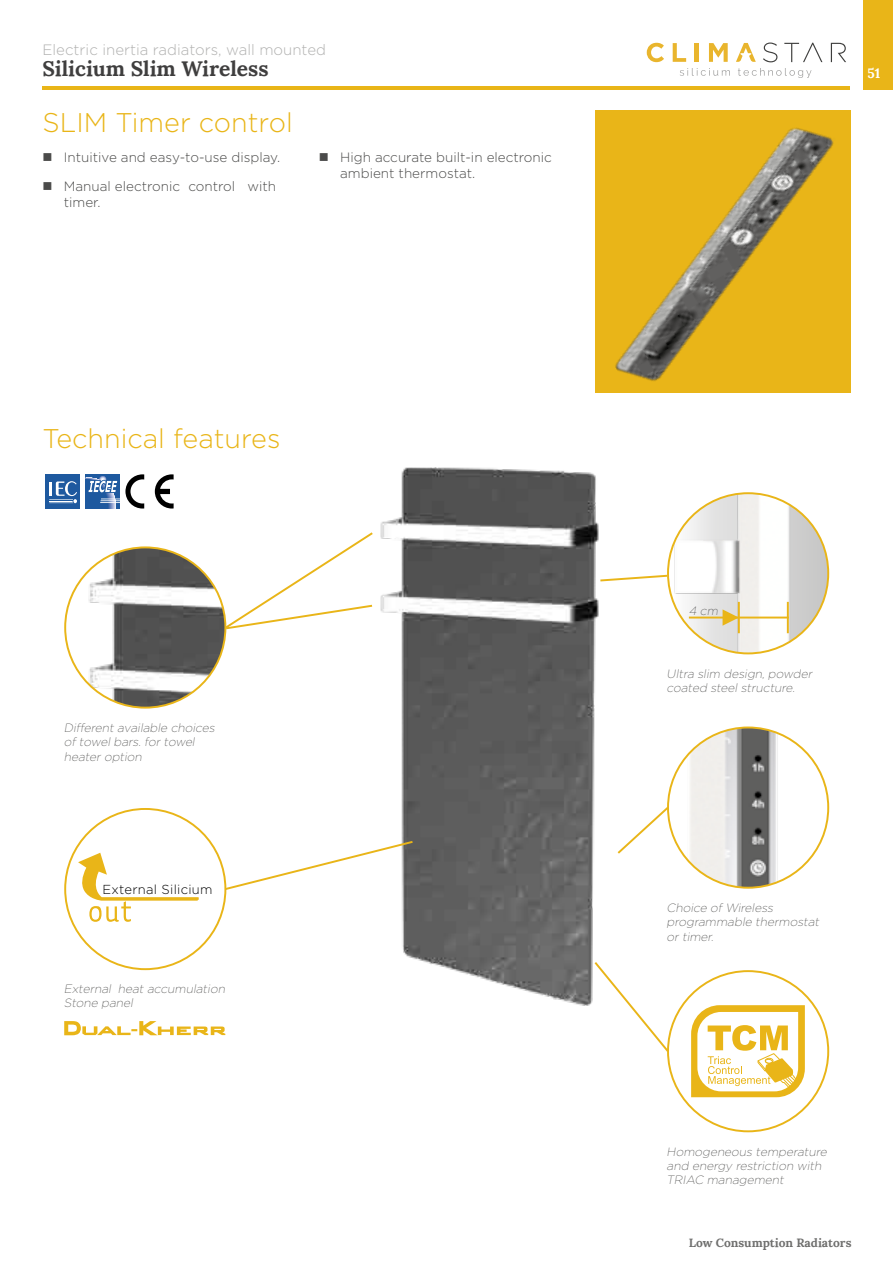
<style>
.page{position:relative;width:893px;height:1263px;background:#fff}
.page>*{position:absolute;margin:0;border:0;box-sizing:border-box;transform-origin:0 0}
.t1{font:300 27px "Gotham";color:#e9b518}
.t2{font:700 21px "Lora";color:#3f3e3e}
.t3{font:300 15px "Gotham";color:#b1b1b0}
.t4{font:300 13.5px/16.2px "Gotham";color:#4b4b4a}
.t5{font:700 13.5px "Lora";color:#fff}
.t6{font:300 13.05px "Gotham";letter-spacing:.02em;color:#000}
.t7{font:italic 200 12px/14.4px "Gotham";color:#4b4b4a}
.t8{font:700 12px "Lora";color:#6f6f6e}
</style>
<div class="page">
<img style="left:380px;top:467px;width:219px;height:539px">
<svg style="left:617px;top:807px;width:51px;height:47px"></svg>
<svg style="left:593px;top:960px;width:78px;height:92px"></svg>
<svg style="left:64px;top:1021px;width:161px;height:14px"></svg>
<svg style="left:221px;top:839px;width:194px;height:53px"></svg>
<div style="left:65px;top:809px;width:160px;height:160px;background:#fff;border-radius:50%"></div>
<svg style="left:78px;top:853px;width:121px;height:69px"></svg>
<img style="left:65px;top:547px;width:160px;height:161px;border-radius:80px">
<svg style="left:668px;top:493px;width:160px;height:160px;background:#ccc8bc"></svg>
<img style="left:671px;top:493px;width:136px;height:160px">
<img style="left:668px;top:729px;width:139px;height:159px">
<div style="left:668px;top:971px;width:160px;height:160px;background:#fff;border-radius:50%"></div>
<svg style="left:691px;top:1005px;width:114px;height:92px"></svg>
<svg style="left:223px;top:532px;width:150px;height:98px"></svg>
<hr style="left:689px;top:617px;width:100px;height:1px;background:#e9b518">
<hr style="left:738px;top:602px;width:2px;height:31px;background:#e9b518">
<hr style="left:787px;top:602px;width:2px;height:31px;background:#e9b518">
<svg style="left:723px;top:609px;width:15px;height:17px"></svg>
<svg style="left:598px;top:574px;width:71px;height:8px"></svg>
<div style="left:46px;top:474px;width:34px;height:34px;background:#1e599f"></div>
<svg style="left:49px;top:481px;width:28px;height:23px"></svg>
<svg style="left:86px;top:474px;width:88px;height:34px"></svg>
<img style="left:595px;top:111px;width:255px;height:282px">
<svg style="left:680px;top:68px;width:50px;height:8px"></svg>
<svg style="left:738px;top:68px;width:73px;height:10px"></svg>
<svg style="left:647px;top:43px;width:17px;height:19px"></svg>
<svg style="left:673px;top:43px;width:13px;height:19px"></svg>
<hr style="left:695px;top:43px;width:4px;height:19px;background:#e9b52d">
<svg style="left:709px;top:43px;width:19px;height:19px"></svg>
<svg style="left:736px;top:43px;width:20px;height:19px"></svg>
<svg style="left:763px;top:43px;width:14px;height:19px"></svg>
<svg style="left:784px;top:43px;width:38px;height:19px"></svg>
<svg style="left:831px;top:43px;width:15px;height:19px"></svg>
<div style="left:863px;top:0;width:30px;height:89px;background:#e9b518"></div>
<hr style="left:43px;top:86px;width:807px;height:3px;background:#e9b518">
<p class="t3" style="left:43px;top:40px;width:285px">Electric inertia radiators, wall mounted</p>
<h2 class="t2" style="left:43px;top:51px;width:228px">Silicium Slim Wireless</h2>
<p class="t5" style="left:867px;top:62px;width:14px">51</p>
<h1 class="t1" style="left:43px;top:106px;width:252px">SLIM Timer control</h1>
<p class="t4" style="left:43px;top:149px;width:239px">■ Intuitive and easy-to-use display.</p>
<p class="t4" style="left:64px;top:178px;width:214px;text-indent:-21px">■ Manual electronic control with timer.</p>
<p class="t4" style="left:340px;top:149px;width:213px;text-indent:-21px">■ High accurate built-in electronic ambient thermostat.</p>
<h1 class="t1" style="left:43px;top:421px;width:239px">Technical features</h1>
<p class="t7" style="left:64px;top:720px;width:155px">Different available choices of towel bars. for towel heater option</p>
<p class="t6" style="left:102px;top:881px;width:112px">External Silicium</p>
<p class="t7" style="left:64px;top:981px;width:165px">External heat accumulation<br>Stone panel</p>
<p class="t7" style="left:689px;top:603px;width:33px">4 cm</p>
<p class="t7" style="left:667px;top:666px;width:149px">Ultra slim design, powder coated steel structure.</p>
<p class="t7" style="left:667px;top:900px;width:156px">Choice of Wireless programmable thermostat or timer.</p>
<p class="t7" style="left:667px;top:1144px;width:164px">Homogeneous temperature and energy restriction with<br>TRIAC management</p>
<p class="t8" style="left:689px;top:1232px;width:164px">Low Consumption Radiators</p>
</div>
